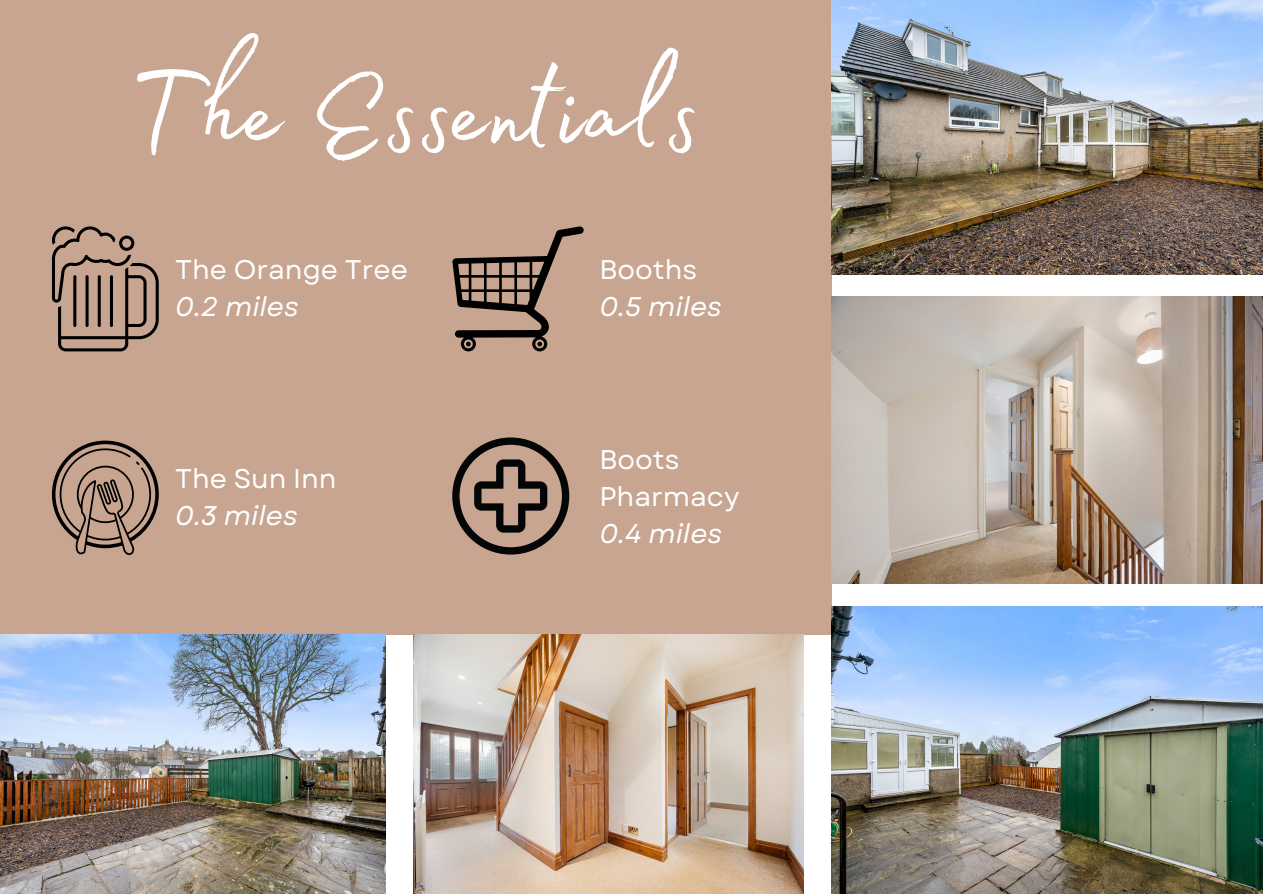
<style>
.page{position:relative;width:1263px;height:894px;background:#fff}
.page>*{position:absolute;margin:0;border:0;box-sizing:border-box;transform-origin:0 0}
.t1{font:143.25px "Madelyn Fill";color:#fff}
.t2{font:27px "Garet";color:#fff}
.t3{font:italic 27px "Garet";color:#fff}
</style>
<div class="page">
<div style="left:0;top:0;width:1263px;height:893px;background:#c7a590"></div>
<div style="left:832px;top:0;width:431px;height:891px;background:#fff"></div>
<img style="left:832px;top:0;width:431px;height:274px">
<img style="left:832px;top:297px;width:431px;height:286px">
<div style="left:0;top:634px;width:1263px;height:259px;background:#fff"></div>
<img style="left:832px;top:606px;width:431px;height:287px">
<svg style="left:52px;top:226px;width:107px;height:125px"></svg>
<svg style="left:452px;top:226px;width:132px;height:125px"></svg>
<svg style="left:452px;top:437px;width:117px;height:117px"></svg>
<svg style="left:52px;top:440px;width:107px;height:115px"></svg>
<img style="left:414px;top:634px;width:390px;height:259px">
<img style="left:0;top:634px;width:385px;height:259px">
<p class="t1" style="left:127px;top:3px;width:575px">The Essentials</p>
<p class="t2" style="left:175px;top:250px;width:234px">The Orange Tree</p>
<p class="t3" style="left:175px;top:287px;width:125px">0.2 miles</p>
<p class="t2" style="left:175px;top:458px;width:163px">The Sun Inn</p>
<p class="t3" style="left:175px;top:495px;width:124px">0.3 miles</p>
<p class="t2" style="left:599px;top:250px;width:99px">Booths</p>
<p class="t3" style="left:599px;top:287px;width:124px">0.5 miles</p>
<p class="t2" style="left:599px;top:440px;width:82px">Boots</p>
<p class="t2" style="left:599px;top:477px;width:142px">Pharmacy</p>
<p class="t3" style="left:599px;top:514px;width:124px">0.4 miles</p>
</div>
